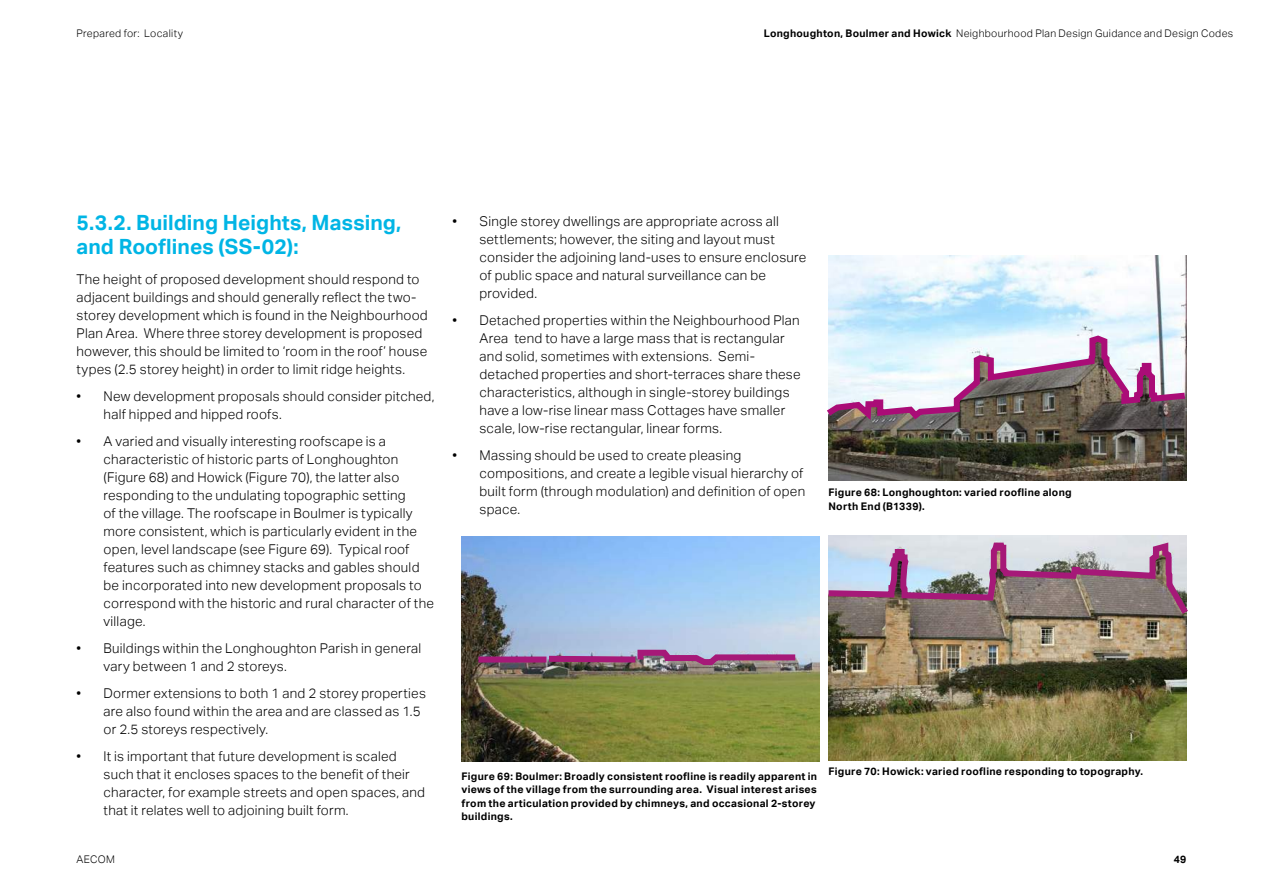
<style>
.page{position:relative;width:1263px;height:893px;background:#fff}
.page>*{position:absolute;margin:0;border:0;box-sizing:border-box;transform-origin:0 0}
.t1{font:700 21px/24px "AECOM Sans";letter-spacing:.005em;color:#00b5e5}
.t2{font:300 13.5px/18px "AECOM Sans";letter-spacing:.02em;color:#000}
.t3{font:700 10.5px/13.5px "AECOM Sans";letter-spacing:.025em;color:#000}
.t4{font:300 10.5px "AECOM Sans";letter-spacing:.025em;color:#000}
.s1{font-weight:700}
</style>
<div class="page">
<img style="left:461px;top:536px;width:358px;height:226px">
<img style="left:828px;top:256px;width:358px;height:225px">
<img style="left:828px;top:536px;width:358px;height:225px">
<svg style="left:827px;top:332px;width:360px;height:94px"></svg>
<svg style="left:828px;top:539px;width:360px;height:81px"></svg>
<div style="left:478px;top:656px;width:68px;height:6px;background:#a61978"></div>
<img style="left:543px;top:647px;width:258px;height:21px">
<p class="t4" style="left:77px;top:27px;width:108px">Prepared for: Locality</p>
<p class="t4" style="left:764px;top:27px;width:471px"><span class="s1">Longhoughton, Boulmer and Howick</span> Neighbourhood Plan Design Guidance and Design Codes</p>
<h1 class="t1" style="left:77px;top:211px;width:326px">5.3.2. Building Heights, Massing, and Rooflines (SS-02):</h1>
<p class="t2" style="left:77px;top:271px;width:353px">The height of proposed development should respond to adjacent buildings and should generally reflect the two&shy;storey development which is found in the Neighbourhood Plan Area. Where three storey development is proposed however, this should be limited to ‘room in the roof’ house types (2.5 storey height) in order to limit ridge heights.</p>
<p class="t2" style="left:104px;top:388px;width:332px;text-indent:-27px">• New development proposals should consider pitched, half hipped and hipped roofs.</p>
<p class="t2" style="left:104px;top:433px;width:332px;text-indent:-27px">• A varied and visually interesting roofscape is a characteristic of historic parts of Longhoughton (Figure 68) and Howick (Figure 70), the latter also responding to the undulating topographic setting<br>of the village. The roofscape in Boulmer is typically more consistent, which is particularly evident in the open, level landscape (see Figure 69). Typical roof features such as chimney stacks and gables should be incorporated into new development proposals to correspond with the historic and rural character of the village.</p>
<p class="t2" style="left:104px;top:640px;width:319px;text-indent:-27px">• Buildings within the Longhoughton Parish in general vary between 1 and 2 storeys.</p>
<p class="t2" style="left:104px;top:685px;width:324px;text-indent:-27px">• Dormer extensions to both 1 and 2 storey properties are also found within the area and are classed as 1.5 or 2.5 storeys respectively.</p>
<p class="t2" style="left:104px;top:748px;width:323px;text-indent:-27px">• It is important that future development is scaled such that it encloses spaces to the benefit of their character, for example streets and open spaces, and that it relates well to adjoining built form.</p>
<p class="t2" style="left:479px;top:212px;width:328px;text-indent:-27px">• Single storey dwellings are appropriate across all settlements; however, the siting and layout must consider the adjoining land-uses to ensure enclosure of public space and natural surveillance can be provided.</p>
<p class="t2" style="left:479px;top:311px;width:323px;text-indent:-27px">• Detached properties within the Neighbourhood Plan Area tend to have a large mass that is rectangular and solid, sometimes with extensions. Semi&shy;detached properties and short-terraces share these characteristics, although in single-storey buildings have a low-rise linear mass Cottages have smaller scale, low-rise rectangular, linear forms.</p>
<p class="t2" style="left:479px;top:446px;width:327px;text-indent:-27px">• Massing should be used to create pleasing compositions, and create a legible visual hierarchy of built form (through modulation) and definition of open space.</p>
<p class="t3" style="left:828px;top:486px;width:245px">Figure 68: Longhoughton: varied roofline along<br>North End (B1339).</p>
<p class="t3" style="left:461px;top:769px;width:357px">Figure 69: Boulmer: Broadly consistent roofline is readily apparent in views of the village from the surrounding area. Visual interest arises from the articulation provided by chimneys, and occasional 2-storey buildings.</p>
<p class="t3" style="left:828px;top:765px;width:316px">Figure 70: Howick: varied roofline responding to topography.</p>
<p class="t4" style="left:77px;top:853px;width:40px">AECOM</p>
<p class="t3" style="left:1174px;top:853px;width:14px">49</p>
</div>
